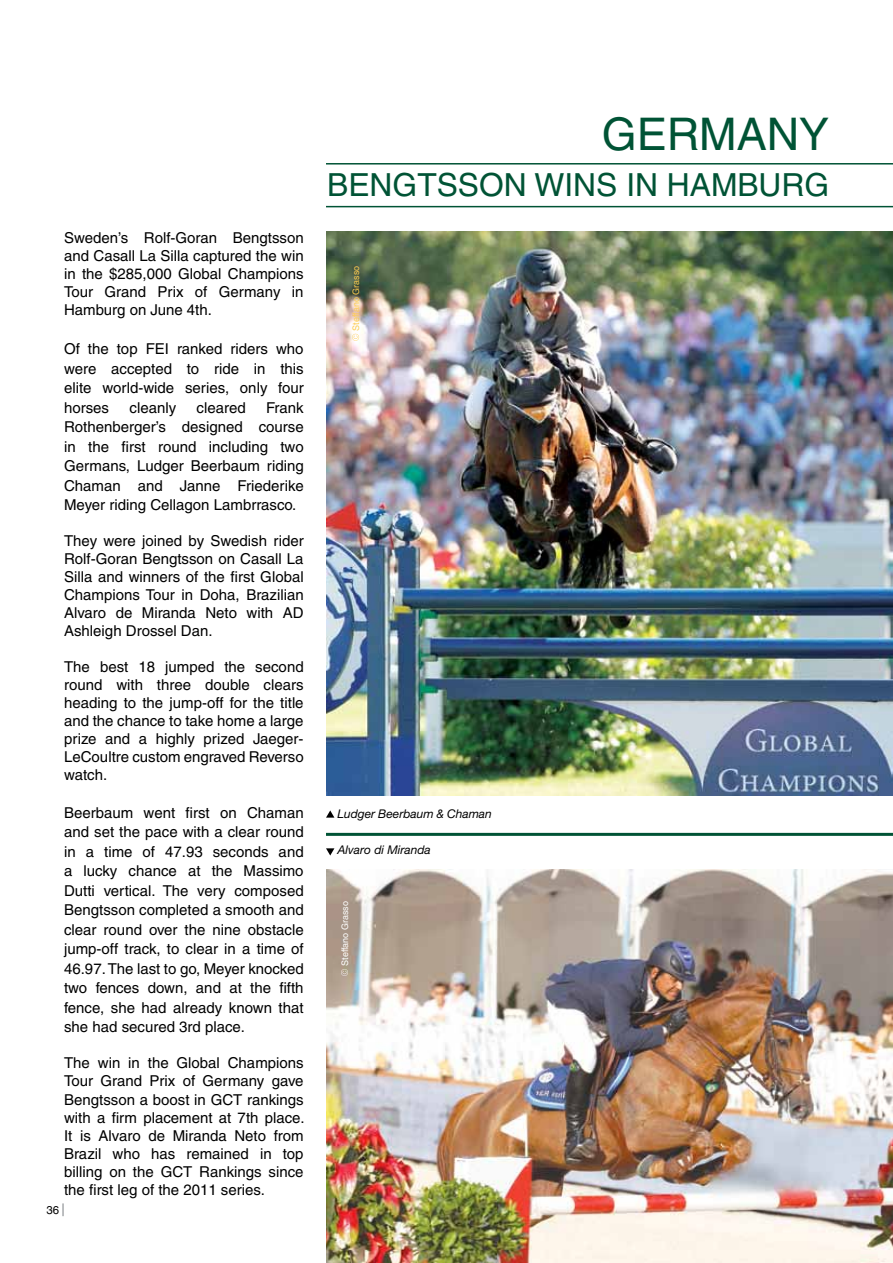
<style>
.page{position:relative;width:893px;height:1263px;background:#fff}
.page>*{position:absolute;margin:0;border:0;box-sizing:border-box;transform-origin:0 0}
.t1{font:45px "Helvetica";color:#005335}
.t2{font:31.8px "Helvetica";color:#005335}
.t3{font:15px/18px "Helvetica";color:#000;text-align:justify}
.t4{font:italic 12px "Helvetica Neue";color:#000}
.t5{font:11.4px "Helvetica";color:#000}
.t6{font:9px "Helvetica";color:#fecc4f}
.t7{font:9px "Helvetica";color:#fff}
</style>
<div class="page">
<img style="left:326px;top:232px;width:567px;height:563px">
<hr style="left:326px;top:163px;width:567px;height:2px;background:#005335">
<hr style="left:326px;top:206px;width:567px;height:1px;background:#005335">
<img style="left:326px;top:870px;width:567px;height:393px">
<svg style="left:326px;top:810px;width:8px;height:8px"></svg>
<svg style="left:326px;top:848px;width:8px;height:7px"></svg>
<hr style="left:326px;top:833px;width:567px;height:3px;background:#005335">
<svg style="left:62px;top:1203px;width:2px;height:13px"></svg>
<svg style="left:352px;top:334px;width:7px;height:7px"></svg>
<svg style="left:341px;top:969px;width:7px;height:7px"></svg>
<p class="t3" style="left:64px;top:229px;width:241px">Sweden’s Rolf-Goran Bengtsson and Casall La Silla captured the win in the $285,000 Global Champions Tour Grand Prix of Germany in Hamburg on June 4th.</p>
<p class="t3" style="left:64px;top:339px;width:241px;line-height:19.5px">Of the top FEI ranked riders who were accepted to ride in this elite world-wide series, only four horses</p>
<p class="t3" style="left:64px;top:398px;width:241px;line-height:19.5px;text-indent:202px">Frank Rothenberger’s designed course in the first round including two Germans, Ludger Beerbaum riding Chaman and Janne Friederike Meyer riding Cellagon Lambrrasco.</p>
<p class="t3" style="left:64px;top:532px;width:241px">They were joined by Swedish rider Rolf-Goran Bengtsson on Casall La Silla and winners of the first Global Champions Tour in Doha, Brazilian Alvaro de Miranda Neto with AD Ashleigh Drossel Dan.</p>
<p class="t3" style="left:64px;top:658px;width:241px">The best 18 jumped the second round with three double clears heading to the jump-off for the title and the chance to take home a large prize and a highly prized Jaeger-LeCoultre custom engraved Reverso watch.</p>
<p class="t3" style="left:64px;top:803px;width:241px;line-height:19.5px">Beerbaum went first on Chaman and set the pace with a clear round in a time of 47.93 seconds and a lucky chance at the Massimo Dutti vertical. The very composed Bengtsson completed a smooth and clear round over the nine obstacle jump-off track, to clear in a time of 46.97. The last to go, Meyer knocked two fences down, and at the fifth fence, she had already known that she had secured 3rd place.</p>
<p class="t3" style="left:64px;top:1054px;width:242px">The win in the Global Champions Tour Grand Prix of Germany gave Bengtsson a boost in GCT rankings with a firm placement at 7th place.<br>It is Alvaro de Miranda Neto from Brazil who has remained in top billing on the GCT Rankings since the first leg of the 2011 series.</p>
<p class="t3" style="left:130px;top:399px;width:48px">cleanly</p>
<p class="t3" style="left:197px;top:399px;width:51px">cleared</p>
<p class="t5" style="left:47px;top:1204px;width:14px">36</p>
<h1 class="t1" style="left:602px;top:108px;width:229px">GERMANY</h1>
<h2 class="t2" style="left:327px;top:167px;width:503px">BENGTSSON WINS IN HAMBURG</h2>
<p class="t6" style="left:351px;top:331px;width:66px;rotate:-90deg">Steffano Grasso</p>
<p class="t4" style="left:337px;top:807px;width:156px">Ludger Beerbaum &amp; Chaman</p>
<p class="t4" style="left:337px;top:843px;width:95px">Alvaro di Miranda</p>
<p class="t7" style="left:340px;top:966px;width:66px;rotate:-90deg">Steffano Grasso</p>
</div>
